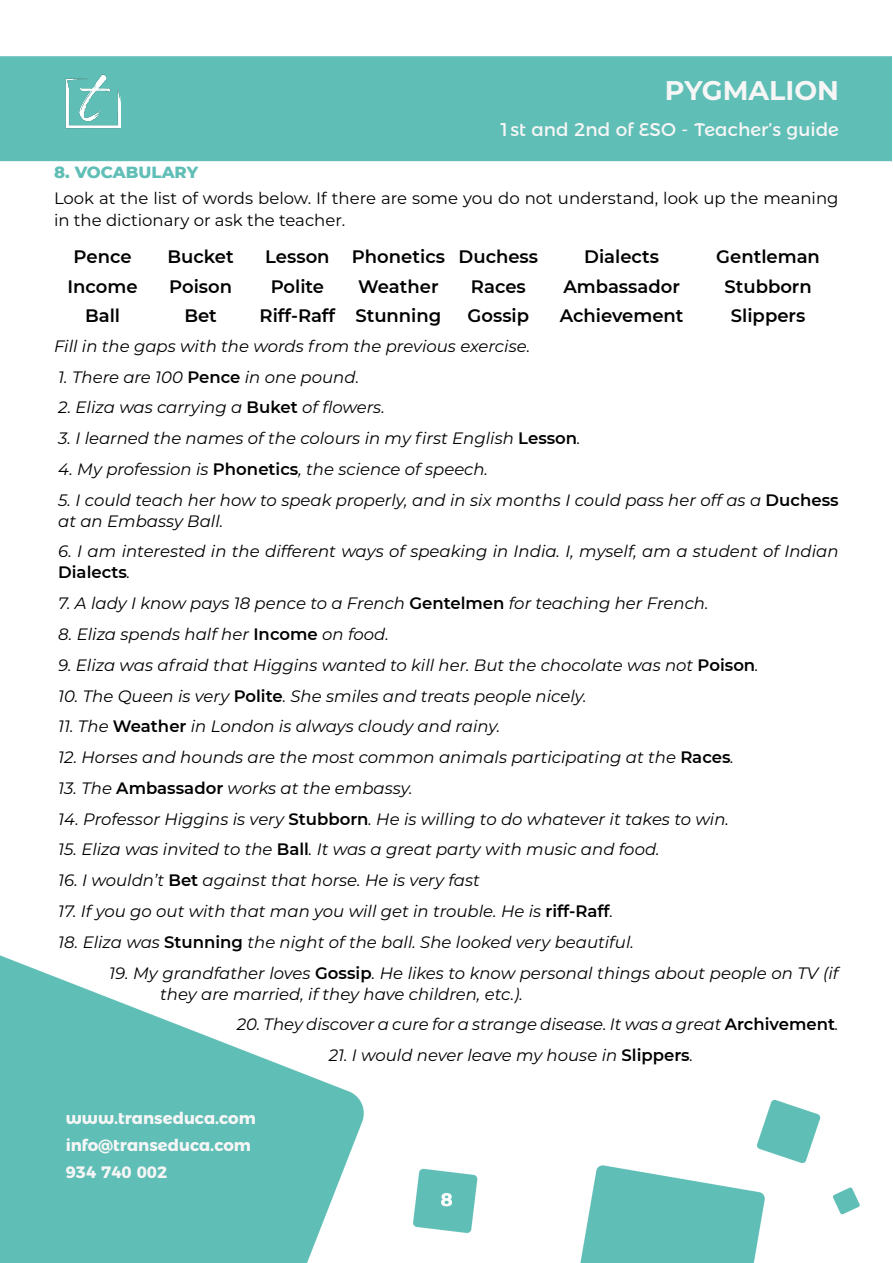
<style>
.page{position:relative;width:893px;height:1263px;background:#fff}
.page>*{position:absolute;margin:0;border:0;box-sizing:border-box;transform-origin:0 0}
.t1{font:700 27px "Montserrat";color:#f6f6f6}
.t2{font:18.45px "Montserrat Alternates";color:#f6f6f6}
.t3{font:600 18px "Montserrat";color:#000}
.t4{font:700 18px "Montserrat";color:#fff}
.t5{font:italic 16.5px/21px "Montserrat";color:#000}
.t6{font:16.5px/21px "Montserrat";color:#000}
.t7{font:700 16.5px/27px "Montserrat Alternates";color:#f6f6f6}
.t8{font:800 16.5px "Montserrat";color:#5fbeb6}
.s1{font-weight:600;font-style:normal}
</style>
<div class="page">
<img style="left:0;top:56px;width:892px;height:1207px">
<img style="left:66px;top:74px;width:55px;height:66px">
<h1 class="t1" style="left:665px;top:71px;width:175px">PYGMALION</h1>
<p class="t2" style="left:499px;top:115px;width:341px">1st and 2nd of ESO - Teacher’s guide</p>
<p class="t8" style="left:54px;top:160px;width:146px">8. VOCABULARY</p>
<p class="t6" style="left:54px;top:188px;width:786px">Look at the list of words below. If there are some you do not understand, look up the meaning in the dictionary or ask the teacher.</p>
<p class="t3" style="left:74px;top:244px;width:59px">Pence</p>
<p class="t3" style="left:168px;top:244px;width:68px">Bucket</p>
<p class="t3" style="left:265px;top:244px;width:274px">Lesson Phonetics Duchess</p>
<p class="t3" style="left:584px;top:244px;width:76px">Dialects</p>
<p class="t3" style="left:716px;top:244px;width:105px">Gentleman</p>
<p class="t3" style="left:67px;top:274px;width:72px">Income</p>
<p class="t3" style="left:169px;top:274px;width:64px">Poison</p>
<p class="t3" style="left:271px;top:274px;width:55px">Polite</p>
<p class="t3" style="left:358px;top:274px;width:82px">Weather</p>
<p class="t3" style="left:471px;top:274px;width:56px">Races</p>
<p class="t3" style="left:563px;top:274px;width:118px">Ambassador</p>
<p class="t3" style="left:724px;top:274px;width:89px">Stubborn</p>
<p class="t3" style="left:85px;top:303px;width:37px">Ball</p>
<p class="t3" style="left:184px;top:303px;width:34px">Bet</p>
<p class="t3" style="left:260px;top:303px;width:183px">Riff-Raff Stunning</p>
<p class="t3" style="left:468px;top:303px;width:63px">Gossip</p>
<p class="t3" style="left:560px;top:303px;width:125px">Achievement</p>
<p class="t3" style="left:731px;top:303px;width:76px">Slippers</p>
<p class="t5" style="left:54px;top:335px;width:478px">Fill in the gaps with the words from the previous exercise.</p>
<p class="t5" style="left:58px;top:366px;width:302px">1. There are 100 <span class="s1">Pence</span> in one pound.</p>
<p class="t5" style="left:58px;top:396px;width:328px">2. Eliza was carrying a <span class="s1">Buket</span> of flowers.</p>
<p class="t5" style="left:58px;top:427px;width:524px">3. I learned the names of the colours in my first English <span class="s1">Lesson</span>.</p>
<p class="t5" style="left:58px;top:458px;width:431px">4. My profession is <span class="s1">Phonetics</span>, the science of speech.</p>
<p class="t5" style="left:58px;top:489px;width:782px">5. I could teach her how to speak properly, and in six months I could pass her off as a <span class="s1">Duchess </span>at an Embassy Ball.</p>
<p class="t5" style="left:58px;top:540px;width:782px">6. I am interested in the different ways of speaking in India. I, myself, am a student of Indian<br><span class="s1">Dialects</span>.</p>
<p class="t5" style="left:58px;top:592px;width:652px">7. A lady I know pays 18 pence to a French <span class="s1">Gentelmen</span> for teaching her French.</p>
<p class="t5" style="left:58px;top:623px;width:332px">8. Eliza spends half her <span class="s1">Income</span> on food.</p>
<p class="t5" style="left:58px;top:654px;width:702px">9. Eliza was afraid that Higgins wanted to kill her. But the chocolate was not <span class="s1">Poison</span>.</p>
<p class="t5" style="left:58px;top:685px;width:530px">10. The Queen is very <span class="s1">Polite</span>. She smiles and treats people nicely.</p>
<p class="t5" style="left:58px;top:715px;width:444px">11. The <span class="s1">Weather</span> in London is always cloudy and rainy.</p>
<p class="t5" style="left:58px;top:746px;width:677px">12. Horses and hounds are the most common animals participating at the <span class="s1">Races</span>.</p>
<p class="t5" style="left:58px;top:777px;width:356px">13. The <span class="s1">Ambassador</span> works at the embassy.</p>
<p class="t5" style="left:58px;top:808px;width:672px">14. Professor Higgins is very <span class="s1">Stubborn</span>. He is willing to do whatever it takes to win.</p>
<p class="t5" style="left:58px;top:838px;width:603px">15. Eliza was invited to the <span class="s1">Ball</span>. It was a great party with music and food.</p>
<p class="t5" style="left:58px;top:869px;width:423px">16. I wouldn’t <span class="s1">Bet</span> against that horse. He is very fast</p>
<p class="t5" style="left:58px;top:900px;width:556px">17. If you go out with that man you will get in trouble. He is <span class="s1">riff-Raff</span>.</p>
<p class="t5" style="left:58px;top:931px;width:577px">18. Eliza was <span class="s1">Stunning</span> the night of the ball. She looked very beautiful.</p>
<p class="t5" style="left:160px;top:962px;width:680px;text-indent:-51px">19. My grandfather loves <span class="s1">Gossip</span>. He likes to know personal things about people on TV (if they are married, if they have children, etc.).</p>
<p class="t5" style="left:237px;top:1013px;width:603px">20. They discover a cure for a strange disease. It was a great <span class="s1">Archivement</span>.</p>
<p class="t5" style="left:329px;top:1044px;width:366px">21. I would never leave my house in <span class="s1">Slippers</span>.</p>
<p class="t7" style="left:66px;top:1103px;width:192px">www.transeduca.com info@transeduca.com<br>934 740 002</p>
<p class="t4" style="left:441px;top:1186px;width:13px">8</p>
</div>
